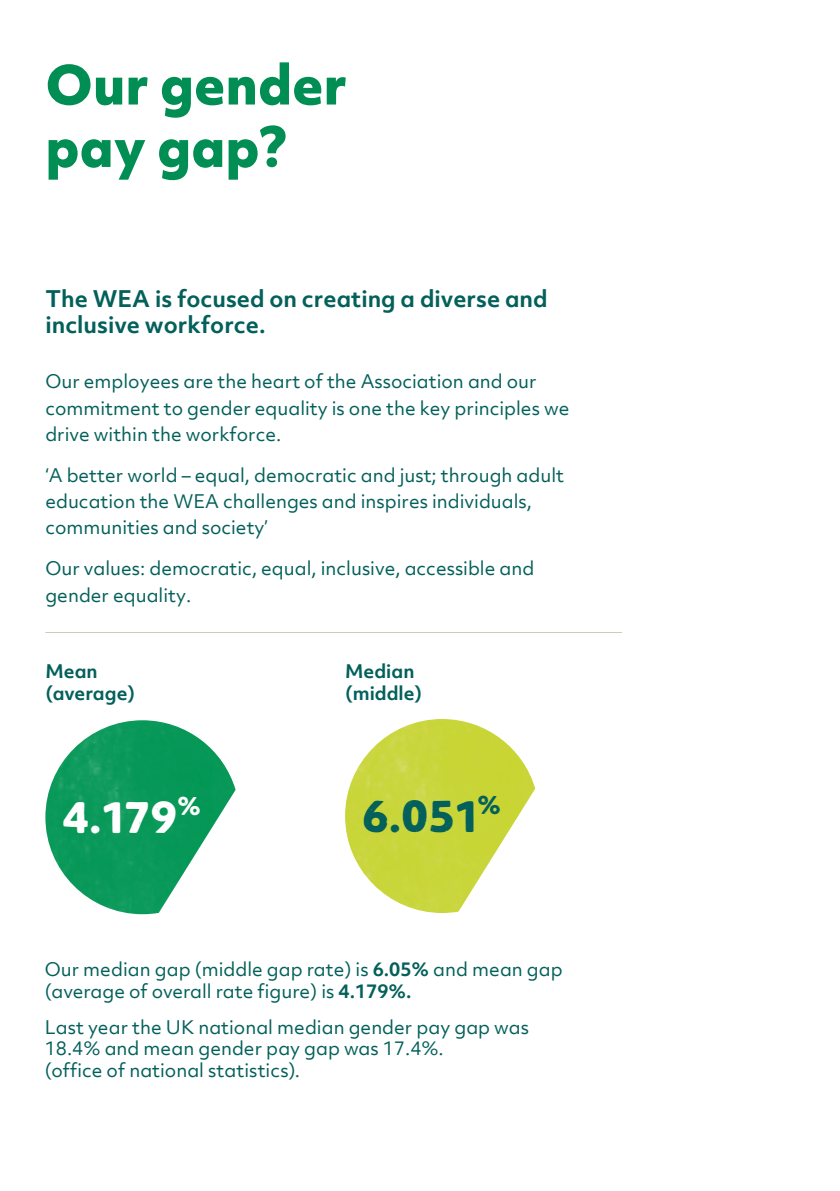
<style>
.page{position:relative;width:840px;height:1191px;background:#fff}
.page>*{position:absolute;margin:0;border:0;box-sizing:border-box;transform-origin:0 0}
.t1{font:800 52px/62.4px "Objektiv Mk 2";color:#008e54}
.t2{font:41.6px "WEA Headline";color:#fff}
.t3{font:41.6px "WEA Headline";color:#03605a}
.t4{font:700 22px/26.4px "Objektiv Mk 2";color:#03605a}
.t5{font:18px/26.4px "Objektiv Mk 2";color:#03605a}
.t6{font:700 18px/21.6px "Objektiv Mk 2";color:#03605a}
.s1{font-weight:700}
</style>
<div class="page">
<img style="left:45px;top:720px;width:190px;height:194px">
<img style="left:345px;top:719px;width:190px;height:194px">
<hr style="left:45px;top:632px;width:576px;height:1px;background:#cecabc">
<h1 class="t1" style="left:45px;top:52px;width:303px">Our gender pay gap?</h1>
<p class="t4" style="left:45px;top:285px;width:503px">The WEA is focused on creating a diverse and inclusive workforce.</p>
<p class="t5" style="left:45px;top:368px;width:525px">Our employees are the heart of the Association and our commitment to gender equality is one the key principles we drive within the workforce.</p>
<p class="t5" style="left:45px;top:461px;width:520px">‘A better world – equal, democratic and just; through adult education the WEA challenges and inspires individuals, communities and society’</p>
<p class="t5" style="left:45px;top:555px;width:490px">Our values: democratic, equal, inclusive, accessible and gender equality.</p>
<p class="t6" style="left:45px;top:660px;width:91px">Mean (average)</p>
<h2 class="t2" style="left:62px;top:787px;width:140px">4.179<sup>%</sup></h2>
<p class="t6" style="left:345px;top:660px;width:79px">Median (middle)</p>
<h2 class="t3" style="left:362px;top:786px;width:140px">6.051<sup>%</sup></h2>
<p class="t5" style="left:45px;top:958px;width:519px;line-height:21.6px">Our median gap (middle gap rate) is <span class="s1">6.05%</span> and mean gap (average of overall rate figure) is <span class="s1">4.179%.</span></p>
<p class="t5" style="left:45px;top:1016px;width:485px;line-height:21.6px">Last year the UK national median gender pay gap was<br>18.4% and mean gender pay gap was 17.4%.<br>(office of national statistics).</p>
</div>
